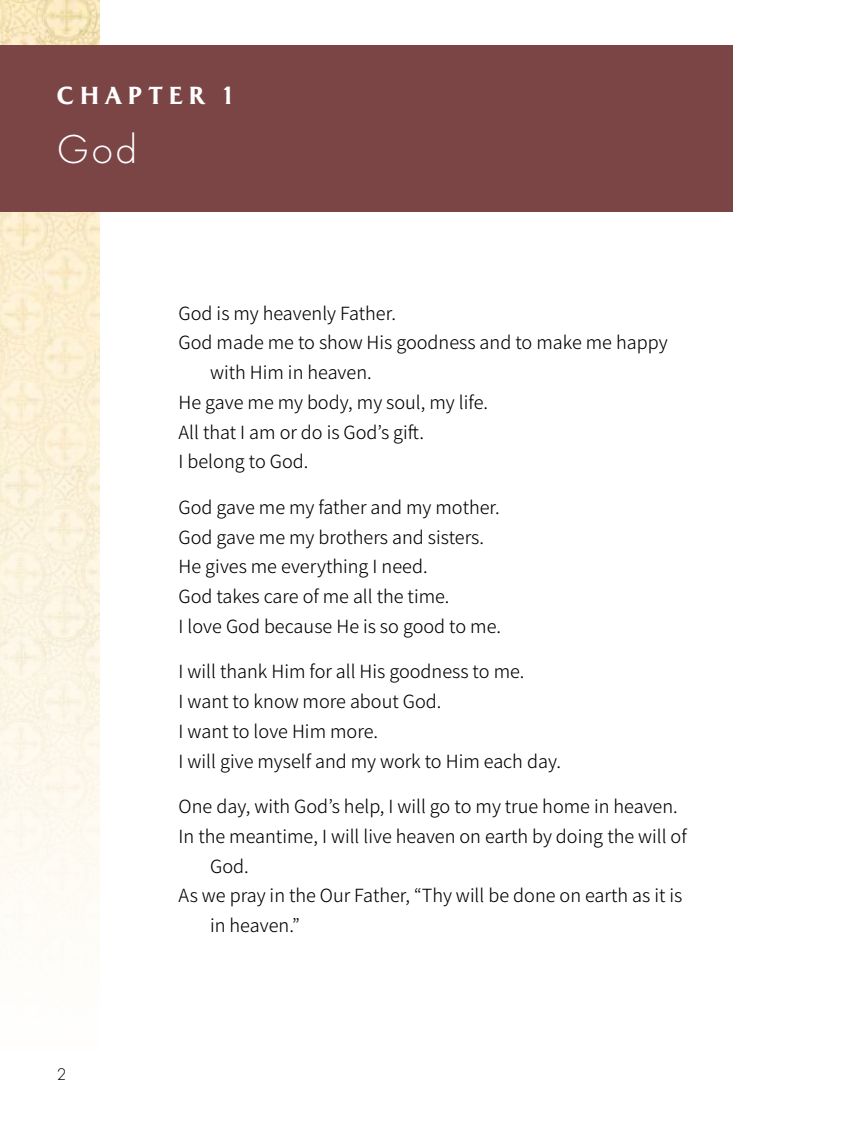
<style>
.page{position:relative;width:851px;height:1134px;background:#fff}
.page>*{position:absolute;margin:0;border:0;box-sizing:border-box;transform-origin:0 0}
.t1{font:300 42px "Futura PT";color:#fff}
.t2{font:700 24.5px "Majesty";letter-spacing:.25em;color:#fff}
.t3{font:20.12px/29.8px "Source Sans Variable";color:#000}
.t4{font:300 17.5px "Futura PT";color:#000}
</style>
<div class="page">
<hr style="left:179px;top:50px;width:671px;height:1px;background:#fc6">
<img style="left:0;top:0;width:100px;height:945px">
<div style="left:0;top:45px;width:732px;height:167px;background:#7b4546"></div>
<p class="t2" style="left:57px;top:80px;width:177px">CHAPTER 1</p>
<h1 class="t1" style="left:57px;top:126px;width:82px">God</h1>
<p class="t4" style="left:57px;top:1064px;width:11px">2</p>
<p class="t3" style="left:178px;top:298px;width:219px">God is my heavenly Father.</p>
<p class="t3" style="left:178px;top:328px;width:490px">God made me to show His goodness and to make me happy</p>
<p class="t3" style="left:210px;top:358px;width:163px">with Him in heaven.</p>
<p class="t3" style="left:178px;top:388px;width:311px">He gave me my body, my soul, my life.</p>
<p class="t3" style="left:178px;top:417px;width:247px">All that I am or do is God’s gift.</p>
<p class="t3" style="left:178px;top:447px;width:131px">I belong to God.</p>
<p class="t3" style="left:178px;top:493px;width:324px">God gave me my father and my mother.<br>God gave me my brothers and sisters.<br>He gives me everything I need.<br>God takes care of me all the time.<br>I love God because He is so good to me.</p>
<p class="t3" style="left:178px;top:657px;width:384px">I will thank Him for all His goodness to me.<br>I want to know more about God.<br>I want to love Him more.<br>I will give myself and my work to Him each day.</p>
<p class="t3" style="left:178px;top:792px;width:500px">One day, with God’s help, I will go to my true home in heaven.</p>
<p class="t3" style="left:178px;top:822px;width:510px">In the meantime, I will live heaven on earth by doing the will of</p>
<p class="t3" style="left:210px;top:851px;width:40px">God.</p>
<p class="t3" style="left:178px;top:881px;width:505px">As we pray in the Our Father, “Thy will be done on earth as it is</p>
<p class="t3" style="left:210px;top:911px;width:91px">in heaven.”</p>
</div>
